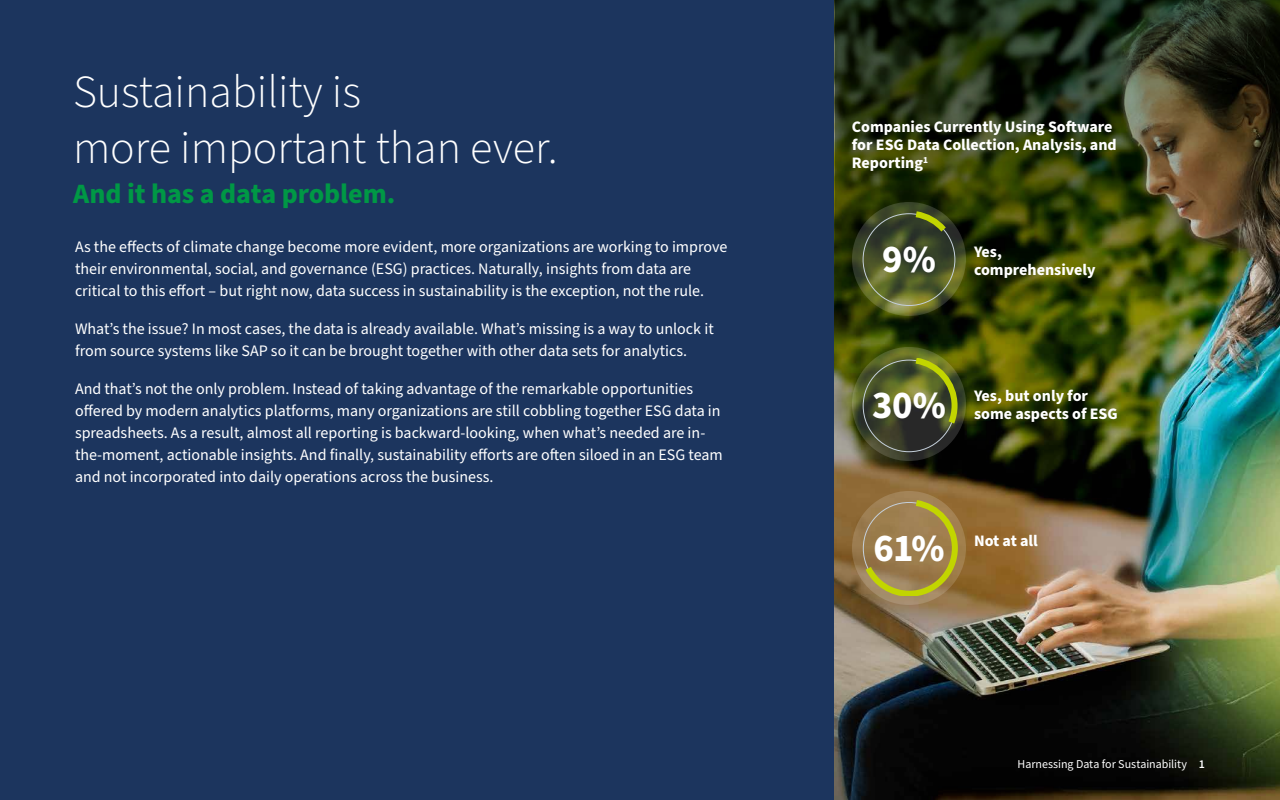
<style>
.page{position:relative;width:1280px;height:800px;background:#1c355e}
.page>*{position:absolute;margin:0;border:0;box-sizing:border-box;transform-origin:0 0}
.t1{font:300 46px/56px "Source Sans Pro";color:#fff}
.CONTENT-TYPE{font:700 38.4px "Source Sans Pro";color:#fff}
.t2{font:700 28px "Source Sans Pro";letter-spacing:-.005em;color:#009845}
.Body{font:16px/22px "Source Sans Pro";color:#fff}
.Body-2{font:700 16px/18px "Source Sans Pro";color:#fff}
.t3{font:12px "Source Sans Variable";letter-spacing:-.005em;color:#fff}
</style>
<div class="page">
<img style="left:834px;top:0;width:446px;height:800px">
<img style="left:835px;top:0;width:445px;height:356px">
<svg style="left:852px;top:202px;width:114px;height:114px;background:#4e572f"></svg>
<svg style="left:852px;top:347px;width:114px;height:114px;background:#484e2e"></svg>
<svg style="left:852px;top:491px;width:114px;height:114px"></svg>
<svg style="left:861px;top:501px;width:99px;height:95px;background:#a08746"></svg>
<svg style="left:909px;top:207px;width:43px;height:31px"></svg>
<svg style="left:909px;top:358px;width:52px;height:72px;background:#606825"></svg>
<h1 class="t1" style="left:73px;top:65px;width:486px">Sustainability is<br>more important than ever.</h1>
<h1 class="t2" style="left:73px;top:175px;width:324px">And it has a data problem.</h1>
<p class="Body" style="left:75px;top:236px;width:654px">As the effects of climate change become more evident, more organizations are working to improve their environmental, social, and governance (ESG) practices. Naturally, insights from data are critical to this effort – but right now, data success in sustainability is the exception, not the rule.</p>
<p class="Body" style="left:75px;top:318px;width:640px">What’s the issue? In most cases, the data is already available. What’s missing is a way to unlock it from source systems like SAP so it can be brought together with other data sets for analytics.</p>
<p class="Body" style="left:75px;top:378px;width:649px">And that’s not the only problem. Instead of taking advantage of the remarkable opportunities offered by modern analytics platforms, many organizations are still cobbling together ESG data in spreadsheets. As a result, almost all reporting is backward-looking, when what’s needed are in&shy;the-moment, actionable insights. And finally, sustainability efforts are often siloed in an ESG team and not incorporated into daily operations across the business.</p>
<p class="Body-2" style="left:852px;top:118px;width:266px">Companies Currently Using Software for ESG Data Collection, Analysis, and<br>Reporting<sup>1</sup></p>
<p class="CONTENT-TYPE" style="left:882px;top:233px;width:55px">9%</p>
<p class="Body-2" style="left:974px;top:243px;width:123px">Yes, comprehensively</p>
<p class="CONTENT-TYPE" style="left:872px;top:380px;width:75px">30%</p>
<p class="Body-2" style="left:974px;top:387px;width:145px">Yes, but only for some aspects of ESG</p>
<p class="CONTENT-TYPE" style="left:873px;top:522px;width:73px">61%</p>
<p class="Body-2" style="left:974px;top:532px;width:65px">Not at all</p>
<p class="t3" style="left:1018px;top:757px;width:189px">Harnessing Data for Sustainability 1</p>
</div>
